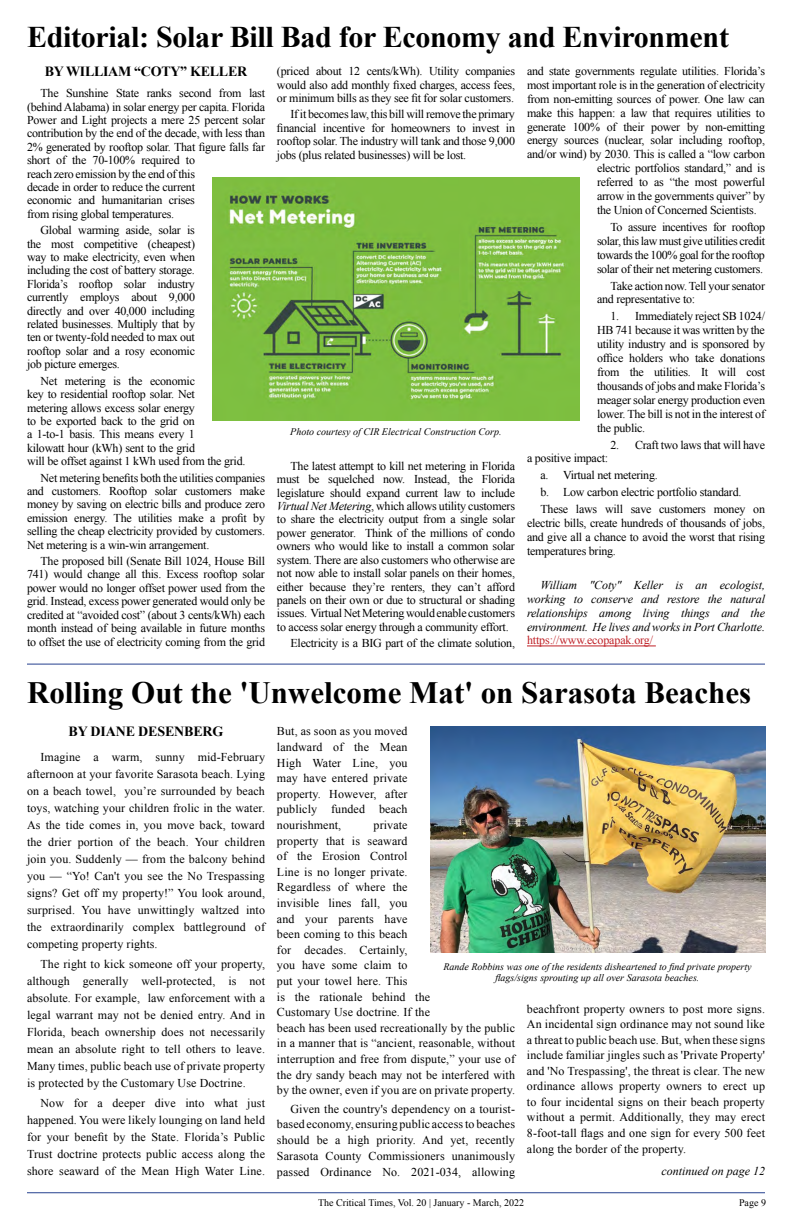
<style>
.page{position:relative;width:792px;height:1224px;background:#fff}
.page>*{position:absolute;margin:0;border:0;box-sizing:border-box;transform-origin:0 0}
.t1{font:700 31px "Times New Roman";color:#000}
.t2{font:700 30px "Times New Roman";letter-spacing:-.01em;color:#000}
.t3{font:700 14px "Times New Roman";letter-spacing:-.02em;color:#000}
.t4{font:12px/13.4px "Times New Roman";letter-spacing:-.02em;color:#000;text-align:justify}
.t5{font:12px/15.6px "Times New Roman";letter-spacing:.01em;color:#000}
.t6{font:italic 12px/13.9px "Times New Roman";letter-spacing:-.01em;color:#000;text-align:justify}
.t7{font:12px "Times New Roman";letter-spacing:-.01em;color:#bf2026}
.t8{font:italic 10px/11px "Times New Roman";color:#000;text-align:center}
.t9{font:10px "Times New Roman";color:#000}
.s1{font-style:italic}
</style>
<div class="page">
<hr style="left:27px;top:1192px;width:738px;height:1px;background:#25408f">
<hr style="left:527px;top:646px;width:129px;height:1px;background:#bf2026">
<img style="left:213px;top:177px;width:366px;height:243px">
<hr style="left:27px;top:664px;width:738px;height:1px;background:#25408f">
<img style="left:430px;top:727px;width:336px;height:226px">
<h2 class="t2" style="left:27px;top:17px;width:704px">Editorial: Solar Bill Bad for Economy and Environment</h2>
<p class="t3" style="left:45px;top:62px;width:204px">BY WILLIAM “COTY” KELLER</p>
<p class="t4" style="left:27px;top:86px;width:240px;text-align:left;text-indent:14px">The Sunshine State ranks second from last (behind Alabama) in solar energy per capita. Florida Power and Light projects a mere 25 percent solar contribution by the end of the decade, with less than 2% generated by rooftop solar. That figure falls far short of the 70-100% required to<br>reach zero emission by the end of this<br>decade in order to reduce the current<br>economic and humanitarian crises<br>from rising global temperatures.</p>
<p class="t4" style="left:27px;top:223px;width:170px;text-indent:14px">Global warming aside, solar is the most competitive (cheapest) way to make electricity, even when including the cost of battery storage.<br>Florida’s rooftop solar industry currently employs about 9,000 directly and over 40,000 including related businesses. Multiply that by ten or twenty-fold needed to max out rooftop solar and a rosy economic job picture emerges.</p>
<p class="t4" style="left:27px;top:374px;width:220px;text-align:left;text-indent:14px">Net metering is the economic<br>key to residential rooftop solar. Net<br>metering allows excess solar energy<br>to be exported back to the grid on<br>a 1-to-1 basis. This means every 1<br>kilowatt hour (kWh) sent to the grid<br>will be offset against 1 kWh used from the grid.</p>
<p class="t4" style="left:27px;top:471px;width:240px;text-indent:14px">Net metering benefits both the utilities companies and customers. Rooftop solar customers make money by saving on electric bills and produce zero emission energy. The utilities make a profit by selling the cheap electricity provided by customers.<br>Net metering is a win-win arrangement.</p>
<p class="t4" style="left:27px;top:554px;width:240px;text-indent:14px">The proposed bill (Senate Bill 1024, House Bill 741) would change all this. Excess rooftop solar power would no longer offset power used from the grid. Instead, excess power generated would only be credited at “avoided cost” (about 3 cents/kWh) each month instead of being available in future months to offset the use of electricity coming from the grid</p>
<p class="t4" style="left:277px;top:64px;width:240px">(priced about 12 cents/kWh). Utility companies would also add monthly fixed charges, access fees, or minimum bills as they see fit for solar customers.</p>
<p class="t4" style="left:277px;top:108px;width:240px;text-indent:14px">If it becomes law, this bill will remove the primary financial incentive for homeowners to invest in rooftop solar. The industry will tank and those 9,000 jobs (plus related businesses) will be lost.</p>
<p class="t8" style="left:290px;top:426px;width:213px">Photo courtesy of CIR Electrical Construction Corp.</p>
<p class="t4" style="left:277px;top:459px;width:240px;text-indent:14px">The latest attempt to kill net metering in Florida must be squelched now. Instead, the Florida legislature should expand current law to include <span class="s1">Virtual Net Metering</span>, which allows utility customers to share the electricity output from a single solar power generator. Think of the millions of condo owners who would like to install a common solar system. There are also customers who otherwise are not now able to install solar panels on their homes, either because they’re renters, they can’t afford panels on their own or due to structural or shading issues. Virtual Net Metering would enable customers to access solar energy through a community effort.</p>
<p class="t4" style="left:290px;top:636px;width:226px">Electricity is a BIG part of the climate solution,</p>
<p class="t4" style="left:527px;top:64px;width:240px">and state governments regulate utilities. Florida’s</p>
<p class="t4" style="left:527px;top:78px;width:240px">most important role is in the generation of electricity</p>
<p class="t4" style="left:527px;top:92px;width:239px">from non-emitting sources of power. One law can</p>
<p class="t4" style="left:527px;top:106px;width:240px">make this happen: a law that requires utilities to</p>
<p class="t4" style="left:527px;top:120px;width:240px">generate 100% of their power by non-emitting</p>
<p class="t4" style="left:527px;top:134px;width:240px">energy sources (nuclear, solar including rooftop,</p>
<p class="t4" style="left:527px;top:147px;width:240px">and/or wind) by 2030. This is called a “low carbon</p>
<p class="t4" style="left:597px;top:161px;width:170px">electric portfolios standard,” and is</p>
<p class="t4" style="left:597px;top:175px;width:170px">referred to as “the most powerful</p>
<p class="t4" style="left:597px;top:189px;width:170px">arrow in the governments quiver” by</p>
<p class="t4" style="left:597px;top:203px;width:161px">the Union of Concerned Scientists.</p>
<p class="t4" style="left:597px;top:220px;width:170px;line-height:13.9px;text-indent:14px">To assure incentives for rooftop solar, this law must give utilities credit towards the 100% goal for the rooftop solar of their net metering customers.</p>
<p class="t4" style="left:597px;top:278px;width:169px;line-height:13.9px;text-indent:14px">Take action now. Tell your senator and representative to:</p>
<p class="t4" style="left:597px;top:309px;width:170px;line-height:13.9px;text-indent:14px">1. Immediately reject SB 1024/ HB 741 because it was written by the utility industry and is sponsored by office holders who take donations from the utilities. It will cost thousands of jobs and make Florida’s meager solar energy production even lower. The bill is not in the interest of the public.</p>
<p class="t4" style="left:611px;top:438px;width:156px">2. Craft two laws that will have</p>
<p class="t4" style="left:540px;top:450px;width:226px;line-height:17px;text-align:left;text-indent:-14px">a positive impact:<br>a. Virtual net metering.<br>b. Low carbon electric portfolio standard.<br>These laws will save customers money on</p>
<p class="t4" style="left:527px;top:516px;width:240px;line-height:13.9px">electric bills, create hundreds of thousands of jobs, and give all a chance to avoid the worst that rising temperatures bring.</p>
<p class="t6" style="left:527px;top:578px;width:240px;text-indent:14px">William "Coty" Keller is an ecologist, working to conserve and restore the natural relationships among living things and the environment. He lives and works in Port Charlotte.</p>
<p class="t7" style="left:527px;top:632px;width:128px">https://www.ecopapak.org/</p>
<h1 class="t1" style="left:27px;top:672px;width:726px">Rolling Out the 'Unwelcome Mat' on Sarasota Beaches</h1>
<p class="t3" style="left:68px;top:722px;width:157px">BY DIANE DESENBERG</p>
<p class="t4" style="left:27px;top:748px;width:240px;line-height:17px;text-indent:14px">Imagine a warm, sunny mid-February afternoon at your favorite Sarasota beach. Lying on a beach towel, you’re surrounded by beach toys, watching your children frolic in the water.<br>As the tide comes in, you move back, toward the drier portion of the beach. Your children join you. Suddenly — from the balcony behind you — “Yo! Can't you see the No Trespassing signs? Get off my property!” You look around, surprised. You have unwittingly waltzed into the extraordinarily complex battleground of competing property rights.</p>
<p class="t4" style="left:27px;top:955px;width:240px;line-height:17px;text-indent:14px">The right to kick someone off your property, although generally well-protected, is not absolute. For example, law enforcement with a legal warrant may not be denied entry. And in Florida, beach ownership does not necessarily mean an absolute right to tell others to leave.<br>Many times, public beach use of private property is protected by the Customary Use Doctrine.</p>
<p class="t4" style="left:27px;top:1095px;width:240px;line-height:17px;text-indent:14px">Now for a deeper dive into what just happened. You were likely lounging on land held for your benefit by the State. Florida’s Public Trust doctrine protects public access along the shore seaward of the Mean High Water Line.</p>
<p class="t4" style="left:277px;top:723px;width:132px;line-height:15.6px">But, as soon as you moved landward of the Mean High Water Line, you may have entered private property. However, after publicly funded beach nourishment,</p>
<p class="t5" style="left:277px;top:817px;width:240px;text-indent:97px">private<br>property that is seaward<br>of the Erosion Control<br>Line is no longer private.<br>Regardless of where the<br>invisible lines fall, you<br>and your parents have<br>been coming to this beach<br>for decades. Certainly,<br>you have some claim to<br>put your towel here. This<br>is the rationale behind the<br>Customary Use doctrine. If the<br>beach has been used recreationally by the public in a manner that is “ancient, reasonable, without interruption and free from dispute,” your use of the dry sandy beach may not be interfered with by the owner, even if you are on private property.</p>
<p class="t4" style="left:277px;top:1101px;width:240px;line-height:15.7px;text-indent:14px">Given the country's dependency on a tourist&shy;based economy, ensuring public access to beaches should be a high priority. And yet, recently Sarasota County Commissioners unanimously passed Ordinance No. 2021-034, allowing</p>
<p class="t8" style="left:443px;top:961px;width:310px">Rande Robbins was one of the residents disheartened to find private property flags/signs sprouting up all over Sarasota beaches.</p>
<p class="t4" style="left:527px;top:1001px;width:240px;line-height:15.6px">beachfront property owners to post more signs.<br>An incidental sign ordinance may not sound like a threat to public beach use. But, when these signs include familiar jingles such as 'Private Property' and 'No Trespassing', the threat is clear. The new ordinance allows property owners to erect up to four incidental signs on their beach property without a permit. Additionally, they may erect 8-foot-tall flags and one sign for every 500 feet along the border of the property.</p>
<p class="t6" style="left:661px;top:1164px;width:105px">continued on page 12</p>
<p class="t9" style="left:318px;top:1196px;width:208px">The Critical Times, Vol. 20 | January - March, 2022</p>
<p class="t9" style="left:739px;top:1196px;width:28px">Page 9</p>
</div>
